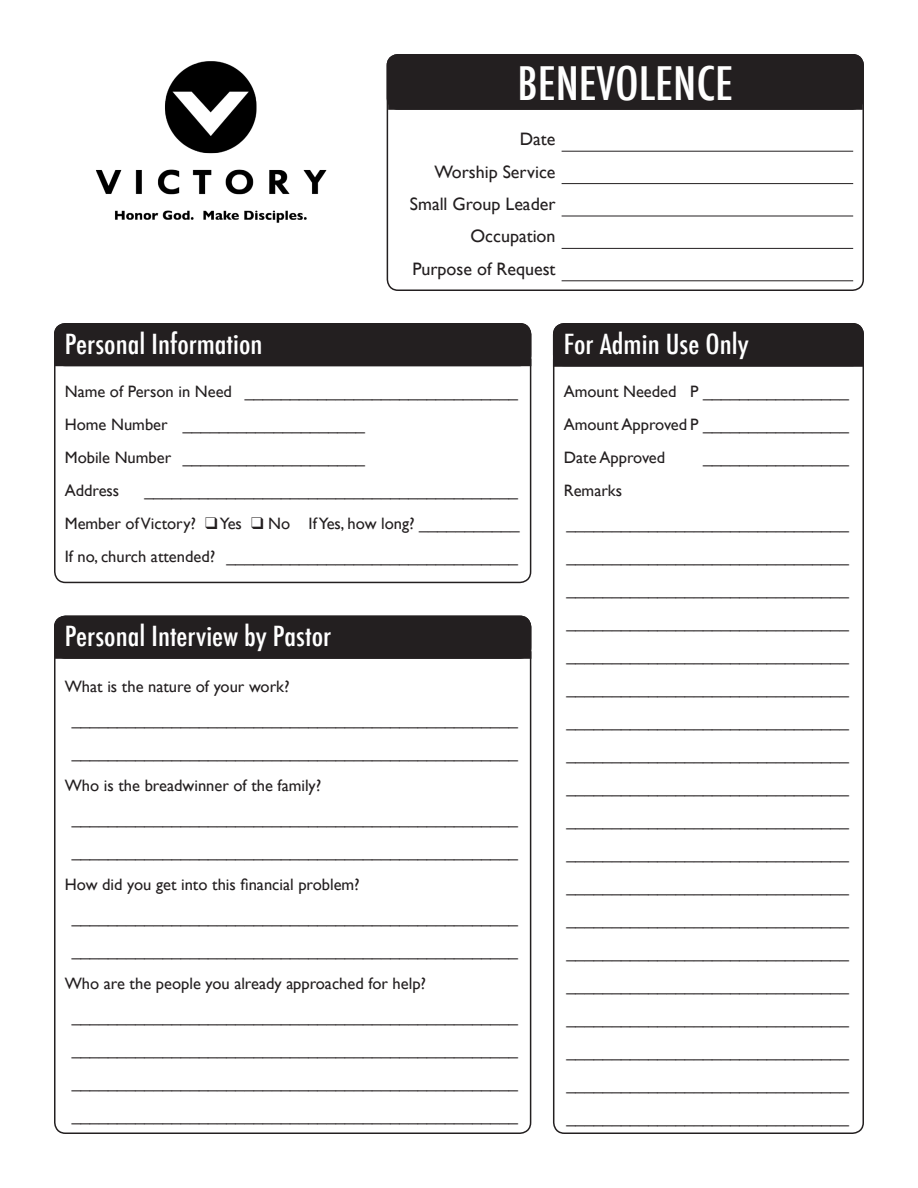
<style>
.page{position:relative;width:918px;height:1188px;background:#fff}
.page>*{position:absolute;margin:0;border:0;box-sizing:border-box;transform-origin:0 0}
.t1{font:500 condensed 45px "Futura";color:#fff;scale:1.1 1}
.t2{font:500 condensed 27px "Futura";color:#fff;scale:1.1 1}
.t3{font:18px "Gill Sans";color:#231f20}
.t4{font:16.5px/33px "Gill Sans";color:#231f20}
</style>
<div class="page">
<img style="left:96px;top:61px;width:231px;height:162px">
<div style="left:387px;top:54px;width:477px;height:237px;border:2px solid #231f20;border-radius:11px"></div>
<div style="left:387px;top:55px;width:476px;height:54px;background:#231f20;border-radius:11px"></div>
<div style="left:387px;top:54px;width:477px;height:56px;border:2px solid #231f20;border-radius:11px"></div>
<hr style="left:562px;top:151px;width:291px;height:1px;background:#231f20">
<hr style="left:562px;top:183px;width:291px;height:1px;background:#231f20">
<hr style="left:562px;top:216px;width:291px;height:1px;background:#231f20">
<hr style="left:562px;top:248px;width:291px;height:1px;background:#231f20">
<hr style="left:562px;top:280px;width:291px;height:1px;background:#231f20">
<div style="left:54px;top:323px;width:477px;height:260px;border:2px solid #231f20;border-radius:11px"></div>
<div style="left:55px;top:324px;width:476px;height:41px;background:#231f20;border-radius:11px"></div>
<div style="left:54px;top:323px;width:477px;height:43px;border:2px solid #231f20;border-radius:11px"></div>
<div style="left:55px;top:616px;width:476px;height:42px;background:#231f20;border-radius:11px"></div>
<div style="left:54px;top:616px;width:477px;height:43px;border:2px solid #231f20;border-radius:11px"></div>
<div style="left:553px;top:323px;width:311px;height:811px;border:2px solid #231f20;border-radius:11px"></div>
<div style="left:554px;top:324px;width:309px;height:41px;background:#231f20;border-radius:11px"></div>
<div style="left:553px;top:323px;width:311px;height:43px;border:2px solid #231f20;border-radius:11px"></div>
<div style="left:54px;top:359px;width:477px;height:7px;background:#231f20"></div>
<div style="left:54px;top:651px;width:477px;height:8px;background:#231f20"></div>
<div style="left:388px;top:102px;width:475px;height:8px;background:#231f20"></div>
<div style="left:553px;top:359px;width:311px;height:8px;background:#231f20"></div>
<p class="t1" style="left:517px;top:54px;width:198px">BENEVOLENCE</p>
<p class="t3" style="left:520px;top:129px;width:37px">Date</p>
<p class="t3" style="left:435px;top:161px;width:122px">Worship Service</p>
<p class="t3" style="left:410px;top:193px;width:147px">Small Group Leader</p>
<p class="t3" style="left:470px;top:226px;width:87px">Occupation</p>
<p class="t3" style="left:412px;top:258px;width:145px">Purpose of Request</p>
<p class="t2" style="left:65px;top:326px;width:181px">Personal Information</p>
<p class="t4" style="left:65px;top:375px;width:455px">Name of Person in Need ______________________________</p>
<p class="t4" style="left:65px;top:408px;width:302px">Home Number ____________________</p>
<p class="t4" style="left:65px;top:441px;width:302px">Mobile Number ____________________</p>
<p class="t4" style="left:65px;top:474px;width:56px">Address</p>
<p class="t4" style="left:145px;top:474px;width:375px">_________________________________________</p>
<p class="t4" style="left:65px;top:507px;width:456px">Member of Victory? ❑ Yes ❑ No If Yes, how long? ___________</p>
<p class="t4" style="left:65px;top:540px;width:455px">If no, church attended? ________________________________</p>
<p class="t2" style="left:65px;top:619px;width:244px">Personal Interview by Pastor</p>
<p class="t4" style="left:65px;top:670px;width:226px">What is the nature of your work?</p>
<p class="t4" style="left:72px;top:703px;width:448px">_________________________________________________</p>
<p class="t4" style="left:72px;top:736px;width:448px">_________________________________________________</p>
<p class="t4" style="left:65px;top:769px;width:258px">Who is the breadwinner of the family?</p>
<p class="t4" style="left:72px;top:802px;width:448px">_________________________________________________</p>
<p class="t4" style="left:72px;top:835px;width:448px">_________________________________________________</p>
<p class="t4" style="left:65px;top:868px;width:297px">How did you get into this financial problem?</p>
<p class="t4" style="left:72px;top:901px;width:448px">_________________________________________________</p>
<p class="t4" style="left:72px;top:934px;width:448px">_________________________________________________</p>
<p class="t4" style="left:65px;top:967px;width:363px">Who are the people you already approached for help?</p>
<p class="t4" style="left:72px;top:1000px;width:448px">_________________________________________________ _________________________________________________</p>
<p class="t4" style="left:72px;top:1066px;width:448px">_________________________________________________</p>
<p class="t4" style="left:72px;top:1099px;width:448px">_________________________________________________</p>
<p class="t2" style="left:564px;top:326px;width:170px">For Admin Use Only</p>
<p class="t4" style="left:564px;top:375px;width:287px">Amount Needed P ________________</p>
<p class="t4" style="left:564px;top:408px;width:287px">Amount Approved P ________________</p>
<p class="t4" style="left:564px;top:441px;width:103px">Date Approved</p>
<p class="t4" style="left:703px;top:441px;width:147px">________________</p>
<p class="t4" style="left:564px;top:474px;width:60px">Remarks</p>
<p class="t4" style="left:567px;top:507px;width:284px">_______________________________</p>
<p class="t4" style="left:567px;top:540px;width:284px">_______________________________</p>
<p class="t4" style="left:567px;top:573px;width:284px">_______________________________</p>
<p class="t4" style="left:567px;top:606px;width:284px">_______________________________</p>
<p class="t4" style="left:567px;top:639px;width:284px">_______________________________</p>
<p class="t4" style="left:567px;top:672px;width:284px">_______________________________</p>
<p class="t4" style="left:567px;top:705px;width:284px">_______________________________</p>
<p class="t4" style="left:567px;top:738px;width:284px">_______________________________</p>
<p class="t4" style="left:567px;top:771px;width:284px">_______________________________</p>
<p class="t4" style="left:567px;top:804px;width:284px">_______________________________</p>
<p class="t4" style="left:567px;top:837px;width:284px">_______________________________</p>
<p class="t4" style="left:567px;top:870px;width:284px">_______________________________</p>
<p class="t4" style="left:567px;top:903px;width:284px">_______________________________</p>
<p class="t4" style="left:567px;top:936px;width:284px">_______________________________</p>
<p class="t4" style="left:567px;top:969px;width:284px">_______________________________</p>
<p class="t4" style="left:567px;top:1002px;width:284px">_______________________________</p>
<p class="t4" style="left:567px;top:1035px;width:284px">_______________________________</p>
<p class="t4" style="left:567px;top:1068px;width:284px">_______________________________</p>
<p class="t4" style="left:567px;top:1101px;width:284px">_______________________________</p>
</div>
